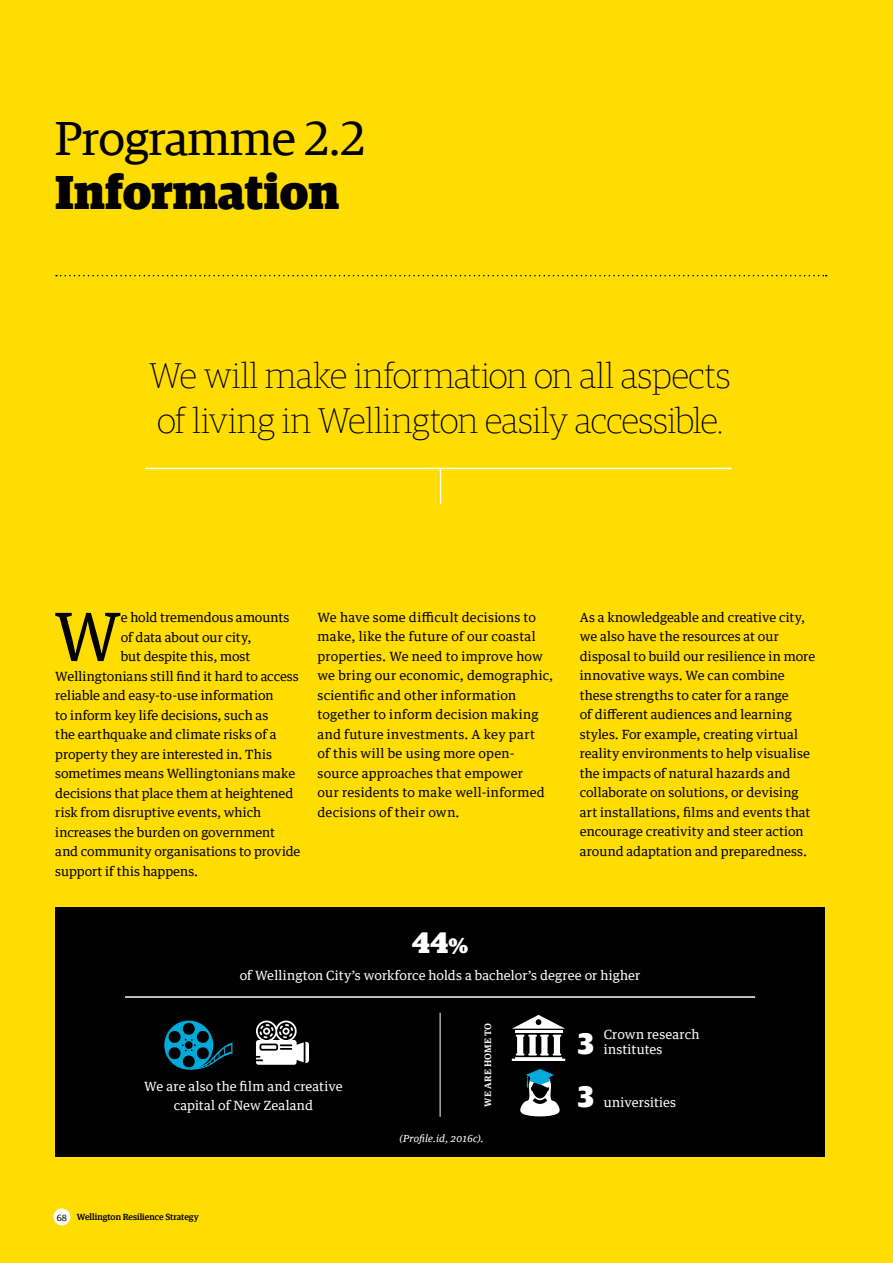
<style>
.page{position:relative;width:893px;height:1263px;background:#fd0}
.page>*{position:absolute;margin:0;border:0;box-sizing:border-box;transform-origin:0 0}
.t1{font:66.9px "Guardian Text Egyp TT";color:#000}
.t2{font:48px "Guardian Egyptian TT";color:#000}
.t3{font:900 48px "Guardian Egyptian TT";color:#000}
.t4{font:100 36px/45px "Guardian Egyptian TT";letter-spacing:-.005em;color:#000}
.t5{font:900 30px/53.1px "Guardian Egyptian TT";color:#fff}
.t6{font:12.75px/19.5px "Guardian Text Egyp TT";letter-spacing:.005em;color:#000}
.t7{font:12.75px/15px "Guardian Text Egyp TT";letter-spacing:.01em;color:#fff}
.t8{font:500 10.5px "Guardian Text Egyp TT";color:#fff}
.t9{font:italic 9.75px "Guardian Text Egyp TT";letter-spacing:.005em;color:#fff}
.t10{font:500 9px "Guardian Egyptian TT";color:#000}
.t11{font:9px "Guardian Egyptian TT";color:#000}
.s1{font-size:21px}
</style>
<div class="page">
<svg style="left:56px;top:275px;width:771px;height:1px"></svg>
<hr style="left:145px;top:468px;width:586px;height:1px;background:#fff">
<hr style="left:440px;top:469px;width:1px;height:35px;background:#fff">
<div style="left:55px;top:907px;width:770px;height:250px;background:#000"></div>
<svg style="left:164px;top:1020px;width:69px;height:50px"></svg>
<svg style="left:256px;top:1020px;width:53px;height:45px"></svg>
<hr style="left:515px;top:1030px;width:47px;height:3px;background:#fff">
<svg style="left:512px;top:1015px;width:53px;height:14px"></svg>
<svg style="left:512px;top:1035px;width:53px;height:26px"></svg>
<svg style="left:520px;top:1069px;width:40px;height:47px"></svg>
<hr style="left:125px;top:997px;width:630px;height:1px;background:#fff">
<hr style="left:440px;top:1013px;width:1px;height:104px;background:#fff">
<div style="left:53px;top:1208px;width:17px;height:17px;background:#fff;border-radius:50%"></div>
<h2 class="t2" style="left:55px;top:105px;width:312px">Programme 2.2</h2>
<h2 class="t3" style="left:55px;top:154px;width:286px">Information</h2>
<h3 class="t4" style="left:150px;top:352px;width:583px">We will make information on all aspects of living in Wellington easily accessible.</h3>
<h1 class="t1" style="left:54px;top:581px;width:69px">W</h1>
<p class="t6" style="left:121px;top:606px;width:170px">e hold tremendous amounts</p>
<p class="t6" style="left:121px;top:626px;width:132px">of data about our city,</p>
<p class="t6" style="left:121px;top:645px;width:131px">but despite this, most</p>
<p class="t6" style="left:55px;top:665px;width:245px">Wellingtonians still find it hard to access</p>
<p class="t6" style="left:55px;top:684px;width:220px">reliable and easy-to-use information</p>
<p class="t6" style="left:55px;top:704px;width:215px">to inform key life decisions, such as</p>
<p class="t6" style="left:55px;top:723px;width:223px">the earthquake and climate risks of a</p>
<p class="t6" style="left:55px;top:743px;width:218px">property they are interested in. This</p>
<p class="t6" style="left:55px;top:762px;width:242px">sometimes means Wellingtonians make</p>
<p class="t6" style="left:55px;top:782px;width:240px">decisions that place them at heightened</p>
<p class="t6" style="left:55px;top:801px;width:208px">risk from disruptive events, which</p>
<p class="t6" style="left:55px;top:821px;width:221px">increases the burden on government</p>
<p class="t6" style="left:55px;top:840px;width:247px">and community organisations to provide</p>
<p class="t6" style="left:55px;top:860px;width:144px">support if this happens.</p>
<p class="t6" style="left:317px;top:606px;width:237px">We have some difficult decisions to make, like the future of our coastal properties. We need to improve how we bring our economic, demographic, scientific and other information together to inform decision making and future investments. A key part<br>of this will be using more open&shy;source approaches that empower<br>our residents to make well-informed decisions of their own.</p>
<p class="t6" style="left:580px;top:606px;width:237px">As a knowledgeable and creative city, we also have the resources at our disposal to build our resilience in more innovative ways. We can combine these strengths to cater for a range<br>of different audiences and learning styles. For example, creating virtual reality environments to help visualise the impacts of natural hazards and collaborate on solutions, or devising art installations, films and events that encourage creativity and steer action around adaptation and preparedness.</p>
<h3 class="t5" style="left:412px;top:912px;width:58px">44<span class="s1">%</span></h3>
<p class="t7" style="left:240px;top:966px;width:402px">of Wellington City’s workforce holds a bachelor’s degree or higher</p>
<p class="t7" style="left:144px;top:1075px;width:200px;line-height:19.5px;text-align:center">We are also the film and creative capital of New Zealand</p>
<p class="t11" style="left:57px;top:1211px;width:12px">68</p>
<p class="t10" style="left:77px;top:1211px;width:123px">Wellington Resilience Strategy</p>
<p class="t8" style="left:479px;top:1107px;width:85px;rotate:-90deg">we are home to</p>
<p class="t9" style="left:399px;top:1130px;width:86px">(Profile.id, 2016c).</p>
<h3 class="t5" style="left:578px;top:1013px;width:18px">3<br>3</h3>
<p class="t7" style="left:604px;top:1025px;width:97px">Crown research institutes</p>
<p class="t7" style="left:604px;top:1093px;width:74px">universities</p>
</div>
